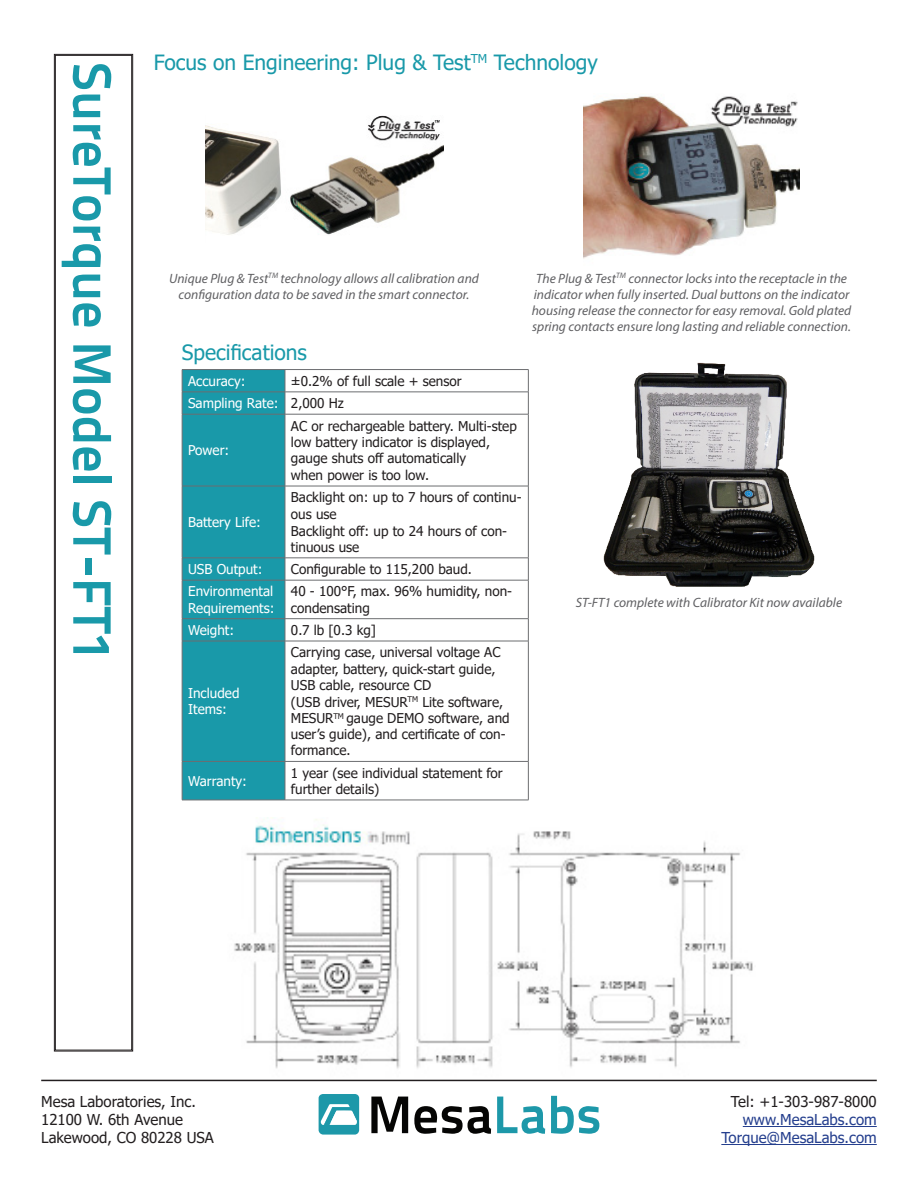
<style>
.page{position:relative;width:918px;height:1188px;background:#fff}
.page>*{position:absolute;margin:0;border:0;box-sizing:border-box;transform-origin:0 0}
.t1{font:700 54px "Titillium Text 22 L";color:#1999a9}
.t2{font:21px "Tahoma";color:#1999a9}
.t3{font:15px "Tahoma";color:#231f20}
.t4{font:15px "Tahoma";color:#253f8e}
.t5{font:13.5px/16.2px "Tahoma";color:#231f20}
.t6{font:italic 13.5px/16.2px "Myriad Pro";color:#5f5f62;text-align:center}
.t7{font:13.5px/16.2px "Tahoma";color:#fff}
</style>
<div class="page">
<hr style="left:743px;top:1126px;width:134px;height:1px;background:#253f8e">
<hr style="left:721px;top:1144px;width:156px;height:1px;background:#253f8e">
<hr style="left:41px;top:1080px;width:836px;height:1px;background:#231f20">
<div style="left:319px;top:1094px;width:40px;height:41px;background:#1d98a9;border-radius:4px"></div>
<svg style="left:321px;top:1104px;width:36px;height:21px"></svg>
<svg style="left:371px;top:1097px;width:37px;height:36px"></svg>
<svg style="left:414px;top:1106px;width:77px;height:28px"></svg>
<svg style="left:497px;top:1097px;width:48px;height:37px"></svg>
<svg style="left:551px;top:1096px;width:48px;height:38px"></svg>
<img style="left:234px;top:817px;width:519px;height:252px">
<svg style="left:54px;top:54px;width:79px;height:998px"></svg>
<div style="left:55px;top:55px;width:77px;height:995px;border:1px solid #231f20"></div>
<div style="left:183px;top:370px;width:102px;height:430px;background:#1999a9"></div>
<hr style="left:182px;top:369px;width:103px;height:1px;background:#6c6d70">
<hr style="left:285px;top:369px;width:244px;height:1px;background:#6c6d70">
<hr style="left:182px;top:392px;width:103px;height:1px;background:#6c6d70">
<svg style="left:182px;top:370px;width:1px;height:44px"></svg>
<hr style="left:285px;top:392px;width:244px;height:1px;background:#6c6d70">
<svg style="left:285px;top:370px;width:1px;height:44px"></svg>
<svg style="left:528px;top:370px;width:1px;height:44px"></svg>
<hr style="left:182px;top:414px;width:103px;height:1px;background:#6c6d70">
<hr style="left:182px;top:414px;width:1px;height:72px;background:#6c6d70">
<hr style="left:285px;top:414px;width:244px;height:1px;background:#6c6d70">
<hr style="left:285px;top:414px;width:1px;height:72px;background:#6c6d70">
<hr style="left:528px;top:414px;width:1px;height:72px;background:#6c6d70">
<hr style="left:182px;top:486px;width:103px;height:1px;background:#6c6d70">
<hr style="left:182px;top:486px;width:1px;height:72px;background:#6c6d70">
<hr style="left:285px;top:486px;width:244px;height:1px;background:#6c6d70">
<hr style="left:285px;top:486px;width:1px;height:72px;background:#6c6d70">
<hr style="left:528px;top:486px;width:1px;height:72px;background:#6c6d70">
<hr style="left:182px;top:558px;width:103px;height:1px;background:#6c6d70">
<svg style="left:182px;top:558px;width:1px;height:22px"></svg>
<hr style="left:285px;top:558px;width:244px;height:1px;background:#6c6d70">
<svg style="left:285px;top:558px;width:1px;height:22px"></svg>
<svg style="left:528px;top:558px;width:1px;height:22px"></svg>
<hr style="left:182px;top:580px;width:103px;height:1px;background:#6c6d70">
<hr style="left:182px;top:580px;width:1px;height:38px;background:#6c6d70">
<hr style="left:285px;top:580px;width:244px;height:1px;background:#6c6d70">
<hr style="left:285px;top:580px;width:1px;height:38px;background:#6c6d70">
<hr style="left:528px;top:580px;width:1px;height:38px;background:#6c6d70">
<hr style="left:182px;top:618px;width:103px;height:1px;background:#6c6d70">
<svg style="left:182px;top:619px;width:1px;height:22px"></svg>
<hr style="left:285px;top:618px;width:244px;height:1px;background:#6c6d70">
<svg style="left:285px;top:619px;width:1px;height:22px"></svg>
<svg style="left:528px;top:619px;width:1px;height:22px"></svg>
<hr style="left:182px;top:641px;width:103px;height:1px;background:#6c6d70">
<hr style="left:182px;top:641px;width:1px;height:120px;background:#6c6d70">
<hr style="left:285px;top:641px;width:244px;height:1px;background:#6c6d70">
<hr style="left:285px;top:641px;width:1px;height:120px;background:#6c6d70">
<hr style="left:528px;top:641px;width:1px;height:120px;background:#6c6d70">
<hr style="left:182px;top:761px;width:103px;height:1px;background:#6c6d70">
<hr style="left:182px;top:762px;width:1px;height:38px;background:#6c6d70">
<hr style="left:285px;top:761px;width:244px;height:1px;background:#6c6d70">
<hr style="left:285px;top:762px;width:1px;height:38px;background:#6c6d70">
<hr style="left:528px;top:762px;width:1px;height:38px;background:#6c6d70">
<hr style="left:182px;top:800px;width:103px;height:1px;background:#6c6d70">
<hr style="left:285px;top:800px;width:244px;height:1px;background:#6c6d70">
<img style="left:206px;top:116px;width:237px;height:119px">
<img style="left:583px;top:96px;width:217px;height:163px">
<img style="left:603px;top:362px;width:212px;height:225px">
<p class="t1" style="left:134px;top:62px;width:601px;rotate:90deg">SureTorque Model ST-FT1</p>
<p class="t2" style="left:154px;top:48px;width:445px">Focus on Engineering: Plug &amp; Test<sup>TM</sup> Technology</p>
<p class="t6" style="left:169px;top:270px;width:311px">Unique Plug &amp; Test<sup>TM</sup> technology allows all calibration and configuration data to be saved in the smart connector.</p>
<p class="t2" style="left:182px;top:339px;width:127px">Specifications</p>
<p class="t7" style="left:188px;top:374px;width:59px">Accuracy:</p>
<p class="t5" style="left:291px;top:374px;width:172px">±0.2% of full scale + sensor</p>
<p class="t7" style="left:188px;top:396px;width:92px">Sampling Rate:</p>
<p class="t5" style="left:291px;top:396px;width:54px">2,000 Hz</p>
<p class="t7" style="left:188px;top:443px;width:43px">Power:</p>
<p class="t5" style="left:291px;top:418px;width:227px">AC or rechargeable battery. Multi-step low battery indicator is displayed, gauge shuts off automatically</p>
<p class="t5" style="left:291px;top:468px;width:140px">when power is too low.</p>
<p class="t7" style="left:188px;top:515px;width:74px">Battery Life:</p>
<p class="t5" style="left:291px;top:490px;width:232px">Backlight on: up to 7 hours of continu&shy;ous use</p>
<p class="t5" style="left:291px;top:523px;width:218px">Backlight off: up to 24 hours of con&shy;tinuous use</p>
<p class="t7" style="left:188px;top:562px;width:76px">USB Output:</p>
<p class="t5" style="left:291px;top:562px;width:183px">Configurable to 115,200 baud.</p>
<p class="t7" style="left:188px;top:584px;width:88px">Environmental<br>Requirements:</p>
<p class="t5" style="left:291px;top:584px;width:223px">40 - 100°F, max. 96% humidity, non&shy;condensating</p>
<p class="t7" style="left:188px;top:623px;width:48px">Weight:</p>
<p class="t5" style="left:291px;top:623px;width:87px">0.7 lb [0.3 kg]</p>
<p class="t7" style="left:188px;top:686px;width:53px">Included<br>Items:</p>
<p class="t5" style="left:291px;top:645px;width:211px">Carrying case, universal voltage AC adapter, battery, quick-start guide,<br>USB cable, resource CD</p>
<p class="t5" style="left:291px;top:695px;width:220px">(USB driver, MESUR<sup>TM</sup> Lite software,<br>MESUR<sup>TM</sup> gauge DEMO software, and user’s guide), and certificate of con&shy;formance.</p>
<p class="t7" style="left:188px;top:774px;width:60px">Warranty:</p>
<p class="t5" style="left:291px;top:766px;width:213px">1 year (see individual statement for further details)</p>
<p class="t6" style="left:532px;top:270px;width:321px">The Plug &amp; Test<sup>TM</sup> connector locks into the receptacle in the indicator when fully inserted. Dual buttons on the indicator housing release the connector for easy removal. Gold plated spring contacts ensure long lasting and reliable connection.</p>
<p class="t6" style="left:576px;top:594px;width:268px">ST-FT1 complete with Calibrator Kit now available</p>
<p class="t3" style="left:41px;top:1092px;width:156px">Mesa Laboratories, Inc.</p>
<p class="t3" style="left:41px;top:1110px;width:143px">12100 W. 6th Avenue</p>
<p class="t3" style="left:41px;top:1128px;width:174px">Lakewood, CO 80228 USA</p>
<p class="t3" style="left:731px;top:1092px;width:147px">Tel: +1-303-987-8000</p>
<p class="t4" style="left:743px;top:1110px;width:136px">www.MesaLabs.com</p>
<p class="t4" style="left:721px;top:1128px;width:157px">Torque@MesaLabs.com</p>
</div>
